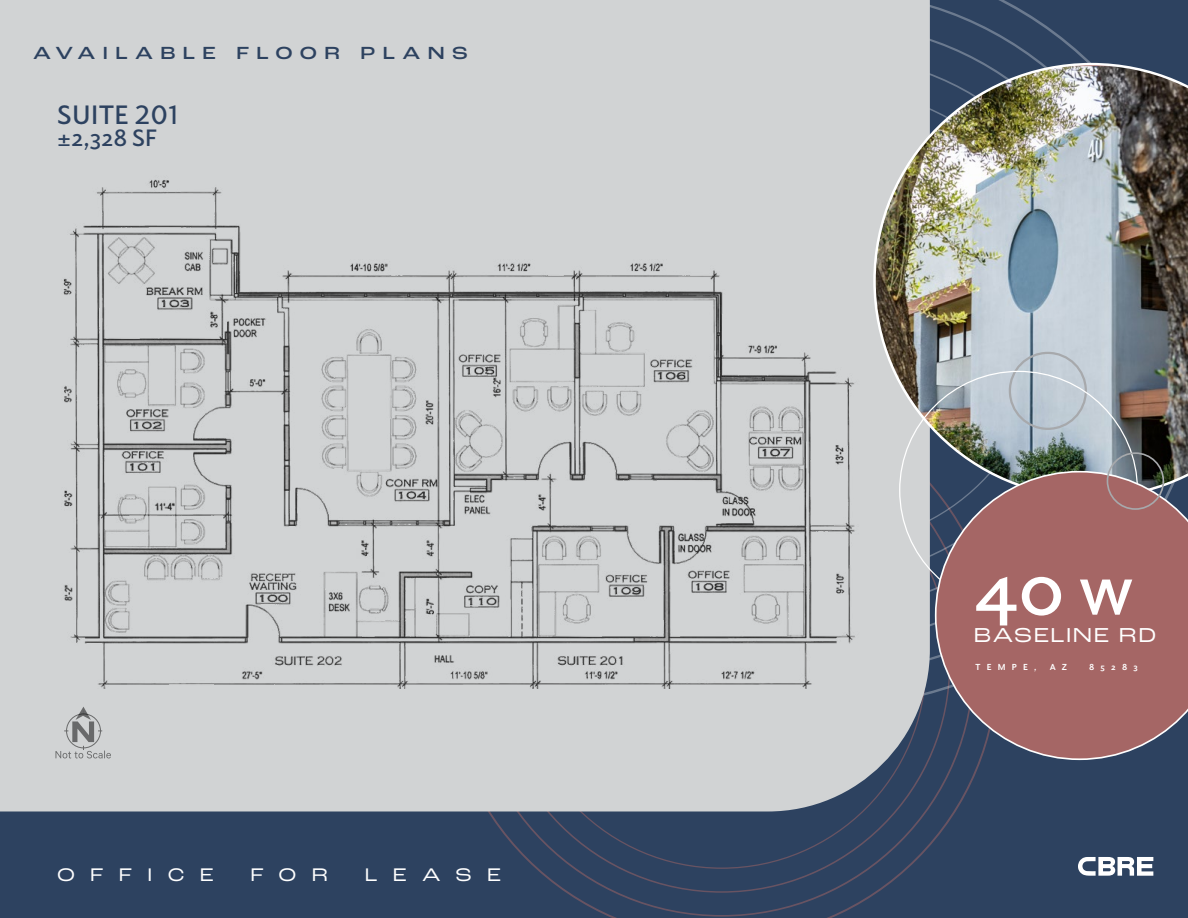
<style>
.page{position:relative;width:1188px;height:918px;background:#2d4260}
.page>*{position:absolute;margin:0;border:0;box-sizing:border-box;transform-origin:0 0}
.t1{font:600 75px "Elido";color:#fff}
.t2{font:600 27px "Elido";letter-spacing:.02em;color:#2d4260}
.t3{font:600 24px "Elido";color:#2d4260}
.t4{font:expanded 21.15px "Roc Grotesk";letter-spacing:.07em;color:#fff}
.t5{font:expanded 19.2px "Roc Grotesk";letter-spacing:.8em;color:#fff}
.t6{font:500 expanded 18.45px "Roc Grotesk";letter-spacing:.4em;color:#2d4260}
.t7{font:700 8.85px "Elido";letter-spacing:.7em;color:#fff}
</style>
<div class="page">
<svg style="left:493px;top:743px;width:457px;height:150px"></svg>
<svg style="left:517px;top:811px;width:409px;height:58px"></svg>
<div style="left:0;top:0;width:930px;height:811px;background:#d1d3d4"></div>
<img style="left:873px;top:63px;width:315px;height:436px">
<div style="left:1009px;top:352px;width:78px;height:78px;border:2px solid #a7a9ac;border-radius:50%"></div>
<svg style="left:935px;top:471px;width:253px;height:289px;background:#936366"></svg>
<div style="left:1107px;top:452px;width:57px;height:58px;border:2px solid #a7a9ac;border-radius:50%"></div>
<svg style="left:1078px;top:857px;width:75px;height:19px"></svg>
<svg style="left:56px;top:707px;width:55px;height:51px;background:#bbbcbd"></svg>
<img style="left:55px;top:163px;width:811px;height:525px">
<p class="t6" style="left:33px;top:42px;width:436px">AVAILABLE FLOOR PLANS</p>
<h2 class="t2" style="left:57px;top:96px;width:124px">SUITE 201</h2>
<h3 class="t3" style="left:57px;top:122px;width:102px">±2,328 SF</h3>
<p class="t5" style="left:57px;top:863px;width:158px">OFFICE</p>
<p class="t5" style="left:251px;top:863px;width:79px">FOR</p>
<p class="t5" style="left:365px;top:863px;width:138px">LEASE</p>
<h1 class="t1" style="left:974px;top:539px;width:161px">40 w</h1>
<p class="t4" style="left:974px;top:622px;width:184px">BASELINE RD</p>
<p class="t7" style="left:976px;top:661px;width:62px">TEMPE,</p>
<p class="t7" style="left:1050px;top:661px;width:19px">A Z</p>
<p class="t7" style="left:1089px;top:661px;width:50px">85283</p>
</div>
